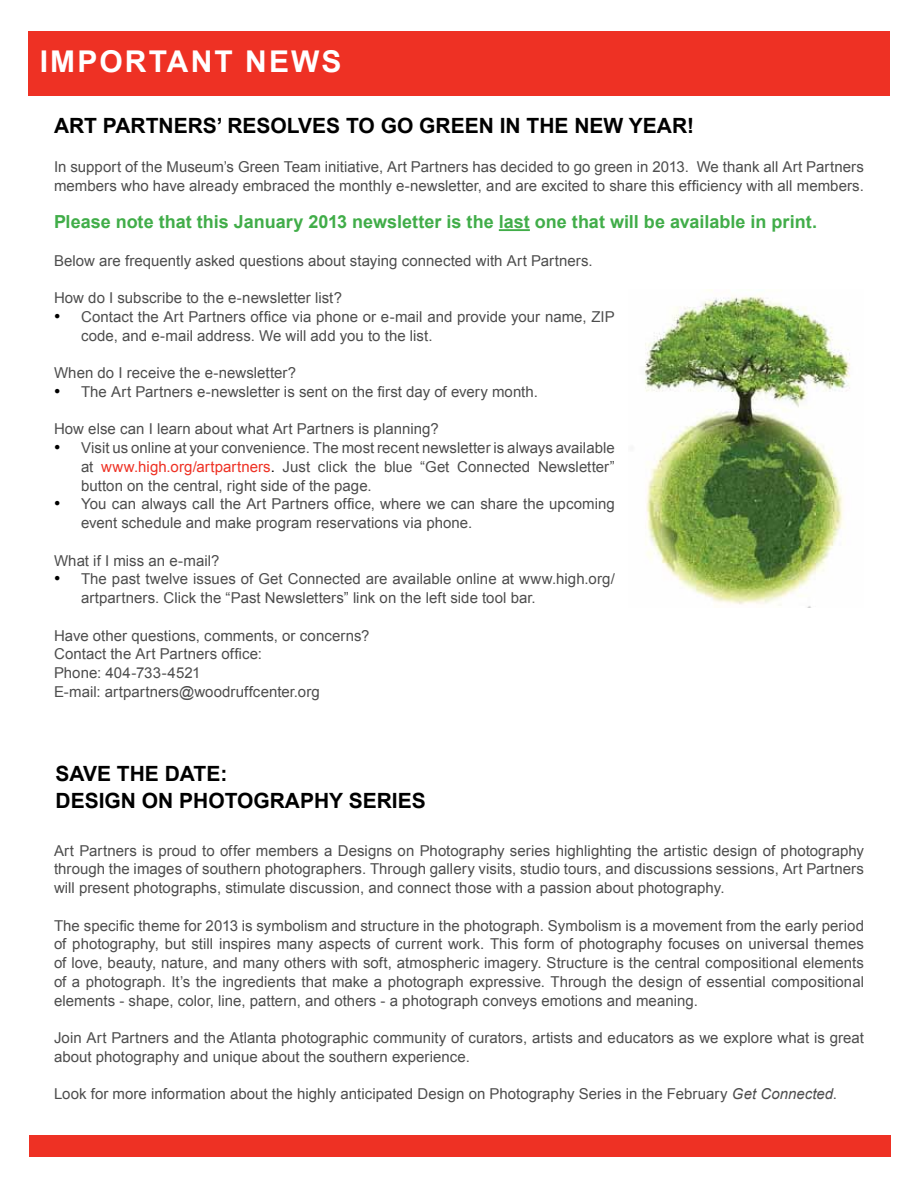
<style>
.page{position:relative;width:918px;height:1188px;background:#fff}
.page>*{position:absolute;margin:0;border:0;box-sizing:border-box;transform-origin:0 0}
.t1{font:700 30px "Arial";letter-spacing:.07em;color:#fff}
.t2{font:700 21px "Arial";color:#000}
.t3{font:700 18px "Arial";color:#41ad49}
.t4{font:15px/18.8px "Arial";letter-spacing:.005em;color:#4d4d4d}
.s1{font-family:"Times New Roman";font-size:18px;color:#000}
.s2{color:#ee3124}
.s3{color:#000}
.s4{font-style:italic}
</style>
<div class="page">
<div style="left:30px;top:1136px;width:861px;height:21px;background:#ee3124"></div>
<div style="left:28px;top:31px;width:862px;height:65px;background:#ee3124"></div>
<hr style="left:499px;top:229px;width:31px;height:2px;background:#41ad49">
<img style="left:645px;top:290px;width:205px;height:318px">
<h1 class="t1" style="left:40px;top:41px;width:300px">IEVMPEORNTSTANT NEWS</h1>
<h2 class="t2" style="left:54px;top:112px;width:188px">ART PARTNERS’ RES</h2>
<h2 class="t2" style="left:271px;top:112px;width:425px">OLVES TO GO GREEN IN THE NEW YEAR!</h2>
<p class="t4" style="left:54px;top:157px;width:811px">In support of the Museum’s Green Team initiative, Art Partners has decided to go green in 2013. We thank all Art Partners members who have already embraced the monthly e-newsletter, and are excited to share this efficiency with all members.</p>
<p class="t3" style="left:54px;top:210px;width:765px">PLEASE NOTE THAT THIS JANUARY 2013 NEWSLETTER IS THE LAST ONE THAT WILL BE AVAILABLE IN PRINT.</p>
<p class="t4" style="left:54px;top:251px;width:540px">Below are frequently asked questions about staying connected with Art Partners.</p>
<p class="t4" style="left:54px;top:289px;width:290px">How do I subscribe to the e-newsletter list?</p>
<p class="t4" style="left:81px;top:307px;width:535px;text-indent:-27px"><span class="s1">•</span> Contact the Art Partners office via phone or e-mail and provide your name, ZIP code, and e-mail address. We will add you to the list.</p>
<p class="t4" style="left:54px;top:364px;width:244px">When do I receive the e-newsletter?</p>
<p class="t4" style="left:54px;top:382px;width:485px"><span class="s1">•</span> The Art Partners e-newsletter is sent on the first day of every month.</p>
<p class="t4" style="left:54px;top:420px;width:386px">How else can I learn about what Art Partners is planning?</p>
<p class="t4" style="left:81px;top:439px;width:535px;text-align:justify;text-indent:-27px"><span class="s1">•</span> Visit us online at your convenience. The most recent newsletter is always available at <span class="s2">www.high.org/artpartners</span><span class="s3">.</span> Just click the blue “Get Connected Newsletter” button on the central, right side of the page.</p>
<p class="t4" style="left:81px;top:495px;width:535px;text-indent:-27px"><span class="s1">•</span> You can always call the Art Partners office, where we can share the upcoming event schedule and make program reservations via phone.</p>
<p class="t4" style="left:54px;top:551px;width:167px">What if I miss an e-mail?</p>
<p class="t4" style="left:81px;top:570px;width:535px;text-indent:-27px"><span class="s1">•</span> The past twelve issues of Get Connected are available online at www.high.org/ artpartners. Click the “Past Newsletters” link on the left side tool bar.</p>
<p class="t4" style="left:54px;top:626px;width:317px">Have other questions, comments, or concerns?<br>Contact the Art Partners office:<br>Phone: 404-733-4521<br>E-mail: artpartners@woodruffcenter.org</p>
<h2 class="t2" style="left:56px;top:760px;width:76px">SAVE THE</h2>
<h2 class="t2" style="left:165px;top:760px;width:15px">DATE</h2>
<h2 class="t2" style="left:220px;top:760px;width:8px">:</h2>
<h2 class="t2" style="left:56px;top:787px;width:13px">DESI</h2>
<h2 class="t2" style="left:105px;top:787px;width:299px">GN ON PHOTOGRAPHY SERIES</h2>
<p class="t4" style="left:54px;top:841px;width:812px;text-align:justify">Art Partners is proud to offer members a Designs on Photography series highlighting the artistic design of photography through the images of southern photographers. Through gallery visits, studio tours, and discussions sessions, Art Partners will present photographs, stimulate discussion, and connect those with a passion about photography.</p>
<p class="t4" style="left:54px;top:916px;width:812px;text-align:justify">The specific theme for 2013 is symbolism and structure in the photograph. Symbolism is a movement from the early period of photography, but still inspires many aspects of current work. This form of photography focuses on universal themes of love, beauty, nature, and many others with soft, atmospheric imagery. Structure is the central compositional elements of a photograph. It’s the ingredients that make a photograph expressive. Through the design of essential compositional elements - shape, color, line, pattern, and others - a photograph conveys emotions and meaning.</p>
<p class="t4" style="left:54px;top:1029px;width:812px">Join Art Partners and the Atlanta photographic community of curators, artists and educators as we explore what is great about photography and unique about the southern experience.</p>
<p class="t4" style="left:54px;top:1085px;width:785px">Look for more information about the highly anticipated Design on Photography Series in the February <span class="s4">Get Connected</span>.</p>
</div>
